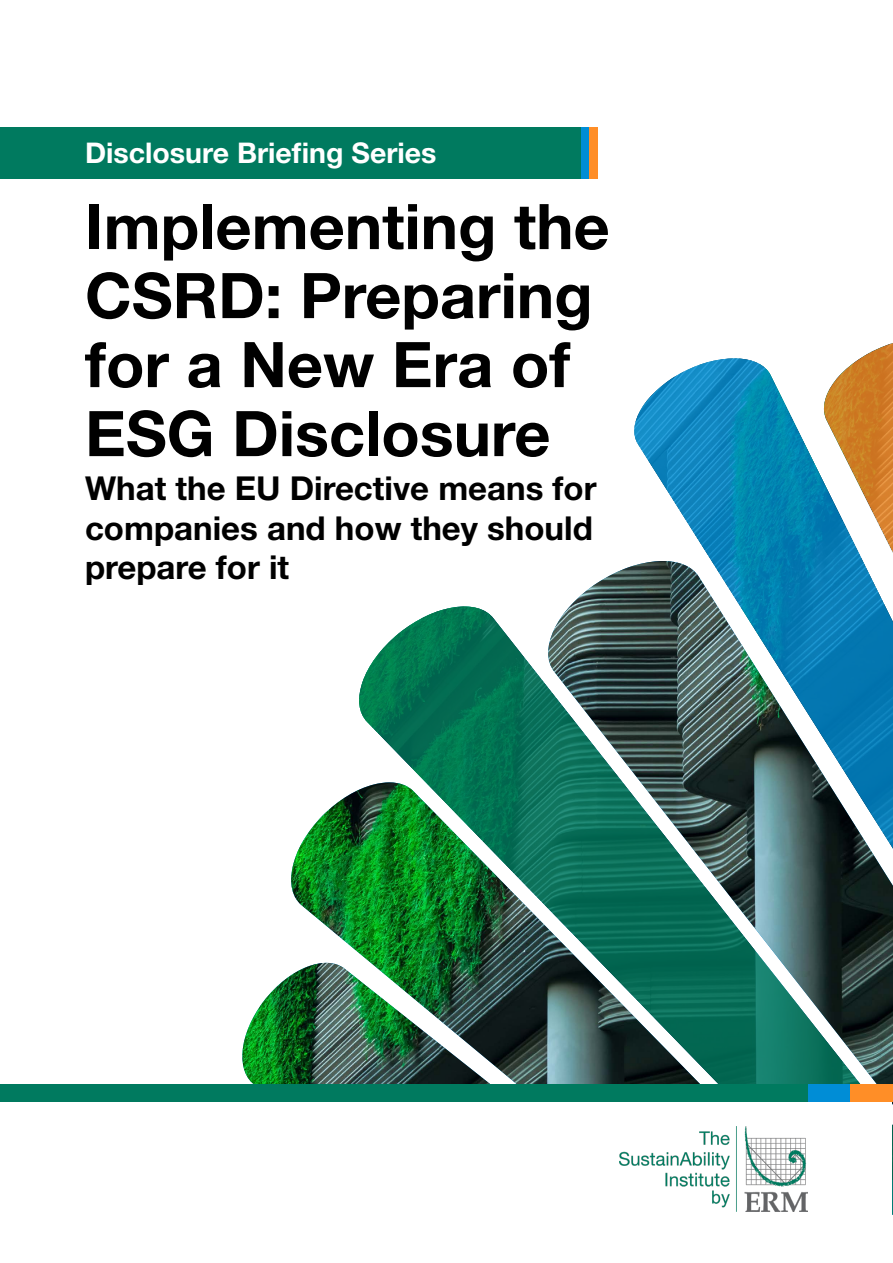
<style>
.page{position:relative;width:893px;height:1263px;background:#fff}
.page>*{position:absolute;margin:0;border:0;box-sizing:border-box;transform-origin:0 0}
.t1{font:700 63px/69px "Helvetica Neue LT Std";color:#000}
.t2{font:700 33px/39.6px "Helvetica Neue LT Std";color:#000;text-align:justify}
.t3{font:700 28.5px "Helvetica Neue LT Std";color:#fff}
</style>
<div class="page">
<img style="left:242px;top:566px;width:390px;height:518px">
<img style="left:357px;top:605px;width:536px;height:610px">
<svg style="left:632px;top:358px;width:189px;height:614px"></svg>
<svg style="left:821px;top:343px;width:72px;height:693px"></svg>
<div style="left:1px;top:1101px;width:891px;height:161px;background:#fff"></div>
<img style="left:619px;top:1127px;width:189px;height:85px">
<div style="left:0;top:1084px;width:808px;height:17px;background:#007a5f"></div>
<div style="left:808px;top:1084px;width:42px;height:17px;background:#008dd6"></div>
<div style="left:850px;top:1084px;width:43px;height:17px;background:#ff8e27"></div>
<div style="left:0;top:128px;width:581px;height:51px;background:#007a5f"></div>
<div style="left:581px;top:128px;width:8px;height:51px;background:#008dd6"></div>
<div style="left:589px;top:128px;width:8px;height:51px;background:#ff8e27"></div>
<p class="t3" style="left:85px;top:135px;width:353px">Disclosure Briefing Series</p>
<h1 class="t1" style="left:85px;top:191px;width:526px">Implementing the<br>CSRD: Preparing for a New Era of<br>ESG Disclosure</h1>
<p class="t2" style="left:85px;top:468px;width:513px">What the EU Directive means for companies and how they should prepare for it</p>
</div>
